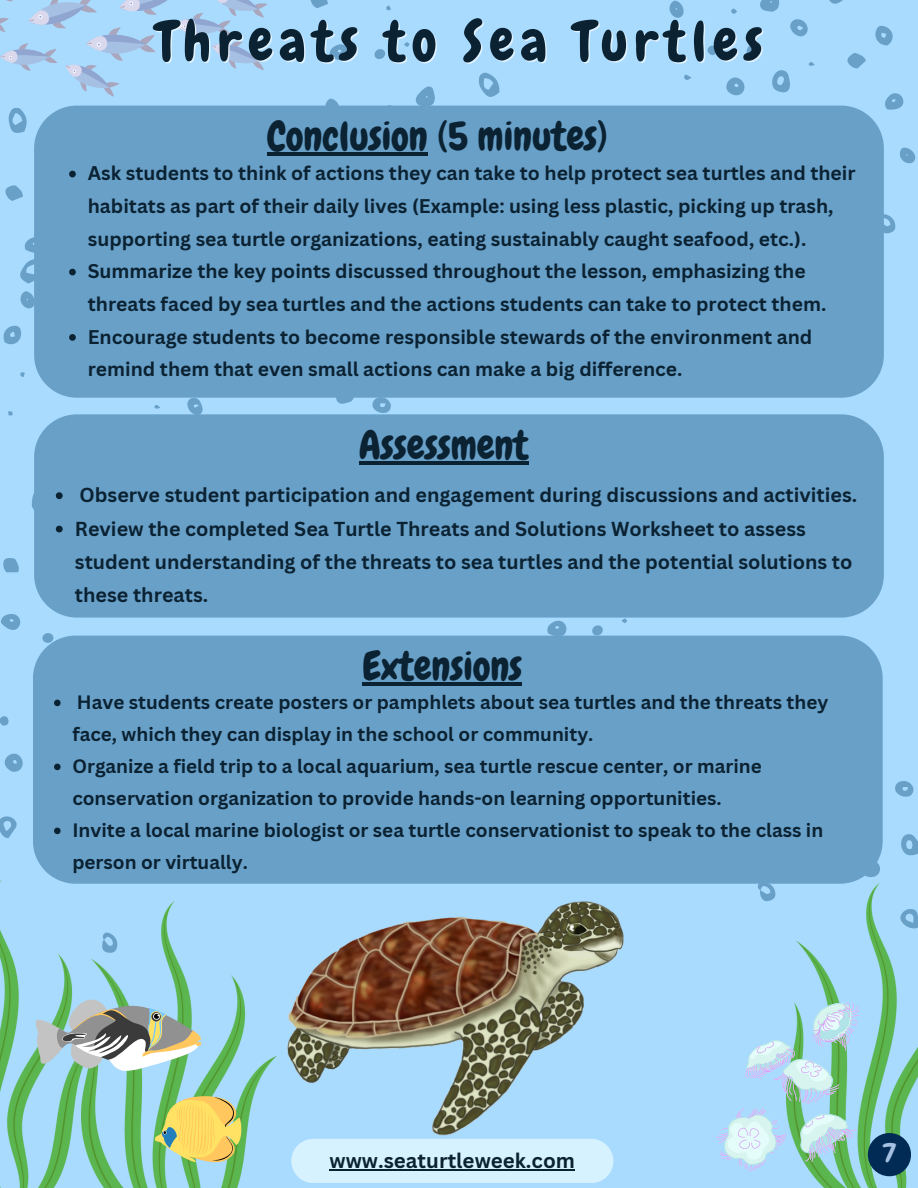
<style>
.page{position:relative;width:918px;height:1188px;background:#a9dbff}
.page>*{position:absolute;margin:0;border:0;box-sizing:border-box;transform-origin:0 0}
.t1{font:55.35px "Chewy";letter-spacing:.12em;color:#0b2232}
.t2{font:39.9px "Chewy";color:#0b2232}
.t3{font:26.7px "Chewy";color:#a6c0e3}
.t4{font:700 20.55px "Canva Sans";color:#0b2232}
.t5{font:700 19.65px/33.3px "Canva Sans";color:#0b2232}
.t6{font:700 19.35px/32.7px "Canva Sans";color:#0b2232}
.t7{font:700 18.9px/32px "Canva Sans";color:#0b2232}
</style>
<div class="page">
<svg style="left:3px;top:325px;width:18px;height:20px"></svg>
<svg style="left:8px;top:411px;width:5px;height:5px"></svg>
<svg style="left:20px;top:372px;width:5px;height:5px"></svg>
<svg style="left:4px;top:753px;width:19px;height:19px"></svg>
<svg style="left:0;top:816px;width:17px;height:22px"></svg>
<svg style="left:1px;top:614px;width:20px;height:16px"></svg>
<svg style="left:3px;top:558px;width:16px;height:15px"></svg>
<svg style="left:43px;top:633px;width:10px;height:3px"></svg>
<svg style="left:0;top:716px;width:9px;height:10px"></svg>
<svg style="left:547px;top:620px;width:20px;height:16px"></svg>
<svg style="left:758px;top:884px;width:18px;height:18px"></svg>
<svg style="left:592px;top:625px;width:11px;height:11px"></svg>
<svg style="left:621px;top:618px;width:6px;height:5px"></svg>
<svg style="left:901px;top:834px;width:17px;height:22px"></svg>
<svg style="left:895px;top:781px;width:19px;height:16px"></svg>
<svg style="left:760px;top:0;width:19px;height:12px"></svg>
<svg style="left:772px;top:70px;width:18px;height:23px"></svg>
<svg style="left:726px;top:77px;width:18px;height:18px"></svg>
<svg style="left:790px;top:19px;width:18px;height:17px"></svg>
<svg style="left:884px;top:214px;width:11px;height:20px"></svg>
<svg style="left:670px;top:1px;width:14px;height:17px"></svg>
<svg style="left:747px;top:44px;width:12px;height:13px"></svg>
<svg style="left:708px;top:46px;width:9px;height:9px"></svg>
<svg style="left:684px;top:74px;width:8px;height:6px"></svg>
<svg style="left:731px;top:8px;width:6px;height:6px"></svg>
<svg style="left:808px;top:62px;width:7px;height:4px"></svg>
<svg style="left:829px;top:0;width:14px;height:4px"></svg>
<svg style="left:875px;top:26px;width:18px;height:20px"></svg>
<svg style="left:885px;top:93px;width:18px;height:17px"></svg>
<svg style="left:847px;top:53px;width:19px;height:16px"></svg>
<svg style="left:900px;top:148px;width:15px;height:15px"></svg>
<svg style="left:5px;top:185px;width:18px;height:16px"></svg>
<svg style="left:187px;top:398px;width:16px;height:16px"></svg>
<svg style="left:20px;top:237px;width:14px;height:72px"></svg>
<svg style="left:154px;top:405px;width:6px;height:4px"></svg>
<svg style="left:336px;top:398px;width:18px;height:6px"></svg>
<svg style="left:372px;top:398px;width:19px;height:15px"></svg>
<svg style="left:0;top:0;width:273px;height:133px"></svg>
<svg style="left:414px;top:86px;width:21px;height:20px"></svg>
<svg style="left:329px;top:44px;width:20px;height:16px"></svg>
<svg style="left:310px;top:0;width:18px;height:8px"></svg>
<svg style="left:325px;top:98px;width:15px;height:8px"></svg>
<svg style="left:374px;top:49px;width:11px;height:10px"></svg>
<svg style="left:404px;top:42px;width:6px;height:5px"></svg>
<svg style="left:386px;top:5px;width:5px;height:5px"></svg>
<svg style="left:479px;top:72px;width:21px;height:25px"></svg>
<div style="left:34px;top:106px;width:850px;height:292px;background:#69a0c8"></div>
<div style="left:34px;top:414px;width:850px;height:204px;background:#69a0c8"></div>
<img style="left:0;top:880px;width:82px;height:308px">
<img style="left:794px;top:884px;width:124px;height:304px">
<img style="left:82px;top:902px;width:162px;height:286px">
<svg style="left:33px;top:993px;width:168px;height:80px"></svg>
<svg style="left:155px;top:1096px;width:88px;height:69px;background:#d1cc71"></svg>
<svg style="left:716px;top:1003px;width:144px;height:169px"></svg>
<svg style="left:31px;top:484px;width:32px;height:34px"></svg>
<svg style="left:56px;top:526px;width:7px;height:6px"></svg>
<svg style="left:69px;top:171px;width:7px;height:6px"></svg>
<svg style="left:69px;top:269px;width:7px;height:6px"></svg>
<svg style="left:60px;top:334px;width:16px;height:12px"></svg>
<hr style="left:359px;top:461px;width:169px;height:3px;background:#0b2232">
<hr style="left:267px;top:152px;width:161px;height:3px;background:#0b2232">
<div style="left:868px;top:1133px;width:43px;height:43px;background:#012b54;border-radius:50%"></div>
<div style="left:33px;top:636px;width:850px;height:248px;background:#69a0c8"></div>
<svg style="left:54px;top:679px;width:36px;height:31px"></svg>
<svg style="left:44px;top:759px;width:30px;height:30px"></svg>
<svg style="left:54px;top:828px;width:7px;height:6px"></svg>
<img style="left:236px;top:826px;width:419px;height:335px">
<hr style="left:363px;top:682px;width:159px;height:4px;background:#0b2232">
<div style="left:291px;top:1139px;width:322px;height:44px;background:#d6f2ff;border-radius:22px"></div>
<hr style="left:330px;top:1169px;width:245px;height:2px;background:#0b2232">
<p class="t1" style="left:156px;top:6px;width:608px">Threats to Sea Turtles</p>
<p class="t2" style="left:267px;top:111px;width:342px">Conclusion (5 minutes)</p>
<p class="t6" style="left:88px;top:157px;width:769px">Ask students to think of actions they can take to help protect sea turtles and their habitats as part of their daily lives (Example: using less plastic, picking up trash, supporting sea turtle organizations, eating sustainably caught seafood, etc.).</p>
<p class="t6" style="left:88px;top:255px;width:740px">Summarize the key points discussed throughout the lesson, emphasizing the threats faced by sea turtles and the actions students can take to protect them.</p>
<p class="t6" style="left:88px;top:320px;width:726px">Encourage students to become responsible stewards of the environment and remind them that even small actions can make a big difference.</p>
<p class="t2" style="left:359px;top:420px;width:171px">Assessment</p>
<p class="t5" style="left:80px;top:478px;width:779px">Observe student participation and engagement during discussions and activities.</p>
<p class="t5" style="left:75px;top:511px;width:779px">Review the completed Sea Turtle Threats and Solutions Worksheet to assess student understanding of the threats to sea turtles and the potential solutions to these threats.</p>
<p class="t2" style="left:363px;top:641px;width:161px">Extensions</p>
<p class="t7" style="left:72px;top:686px;width:758px">Have students create posters or pamphlets about sea turtles and the threats they face, which they can display in the school or community.</p>
<p class="t7" style="left:72px;top:750px;width:691px">Organize a field trip to a local aquarium, sea turtle rescue center, or marine conservation organization to provide hands-on learning opportunities.</p>
<p class="t7" style="left:72px;top:814px;width:752px">Invite a local marine biologist or sea turtle conservationist to speak to the class in person or virtually.</p>
<p class="t4" style="left:330px;top:1146px;width:247px">www.seaturtleweek.com</p>
<p class="t3" style="left:882px;top:1136px;width:15px">7</p>
</div>
